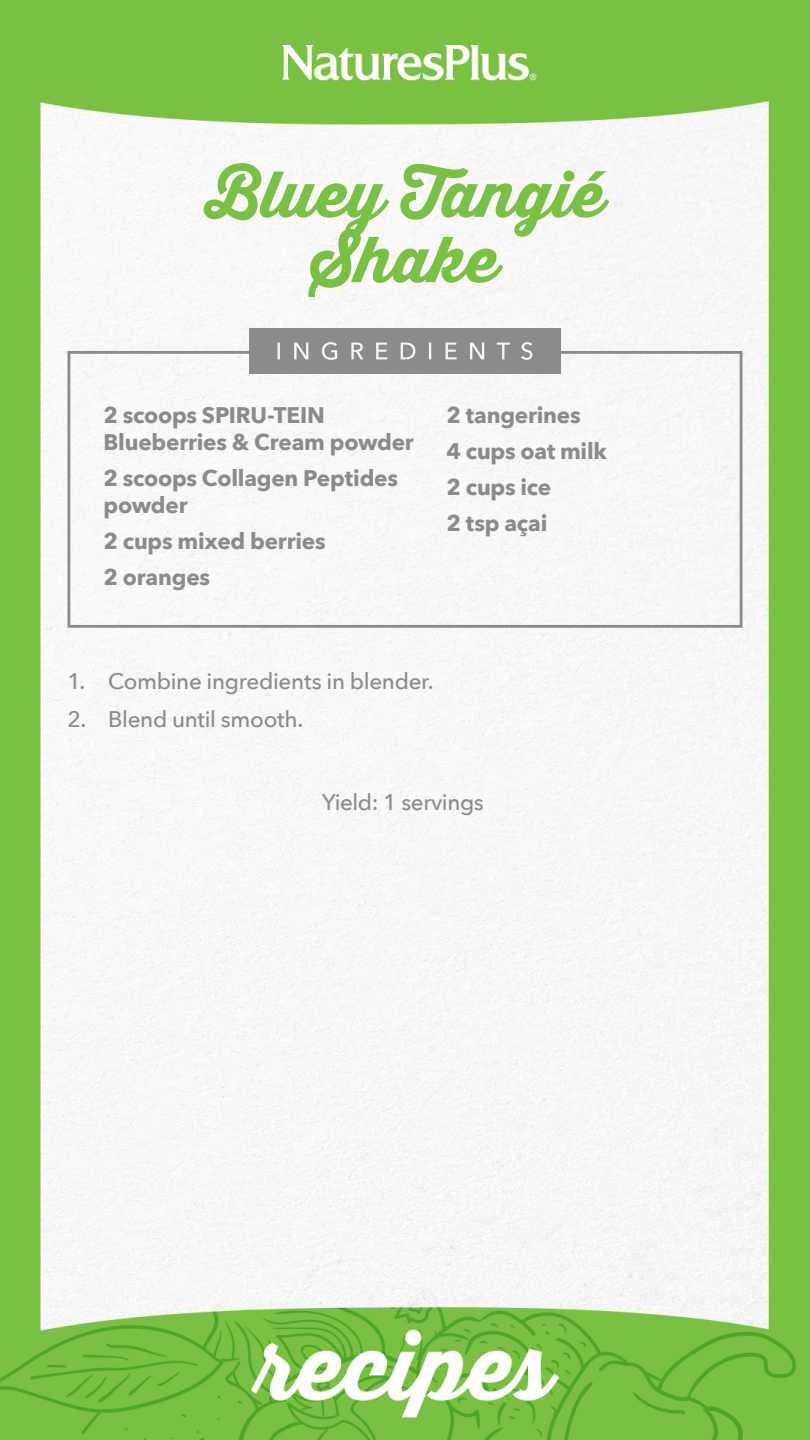
<style>
.page{position:relative;width:810px;height:1440px;background:#fff}
.page>*{position:absolute;margin:0;border:0;box-sizing:border-box;transform-origin:0 0}
.t1{font:63px "Thirsty Script Extrabold Demo";color:#79c143}
.t2{font:700 22.5px/27px "Avenir Next";letter-spacing:-.01em;color:#8b8b8b}
.t3{font:500 22.5px "Avenir Next";letter-spacing:-.015em;color:#8b8b8b}
</style>
<div class="page">
<img style="left:0;top:0;width:810px;height:1440px">
<div style="left:68px;top:351px;width:674px;height:277px;border:3px solid #8b8b8b"></div>
<div style="left:249px;top:328px;width:312px;height:46px;background:#8b8b8b"></div>
<svg style="left:278px;top:342px;width:254px;height:18px"></svg>
<p class="t1" style="left:205px;top:146px;width:401px">Bluey Tangié</p>
<p class="t1" style="left:311px;top:212px;width:189px">Shake</p>
<p class="t2" style="left:104px;top:401px;width:312px">2 scoops SPIRU-TEIN<br>Blueberries &amp; Cream powder</p>
<p class="t2" style="left:104px;top:464px;width:296px">2 scoops Collagen Peptides powder</p>
<p class="t2" style="left:104px;top:527px;width:224px">2 cups mixed berries</p>
<p class="t2" style="left:104px;top:563px;width:108px">2 oranges</p>
<p class="t2" style="left:446px;top:401px;width:136px">2 tangerines</p>
<p class="t2" style="left:446px;top:437px;width:162px">4 cups oat milk</p>
<p class="t2" style="left:446px;top:473px;width:106px">2 cups ice</p>
<p class="t2" style="left:446px;top:509px;width:102px">2 tsp açai</p>
<p class="t3" style="left:68px;top:662px;width:368px">1. Combine ingredients in blender.</p>
<p class="t3" style="left:68px;top:700px;width:237px">2. Blend until smooth.</p>
<p class="t3" style="left:322px;top:783px;width:164px">Yield: 1 servings</p>
</div>
